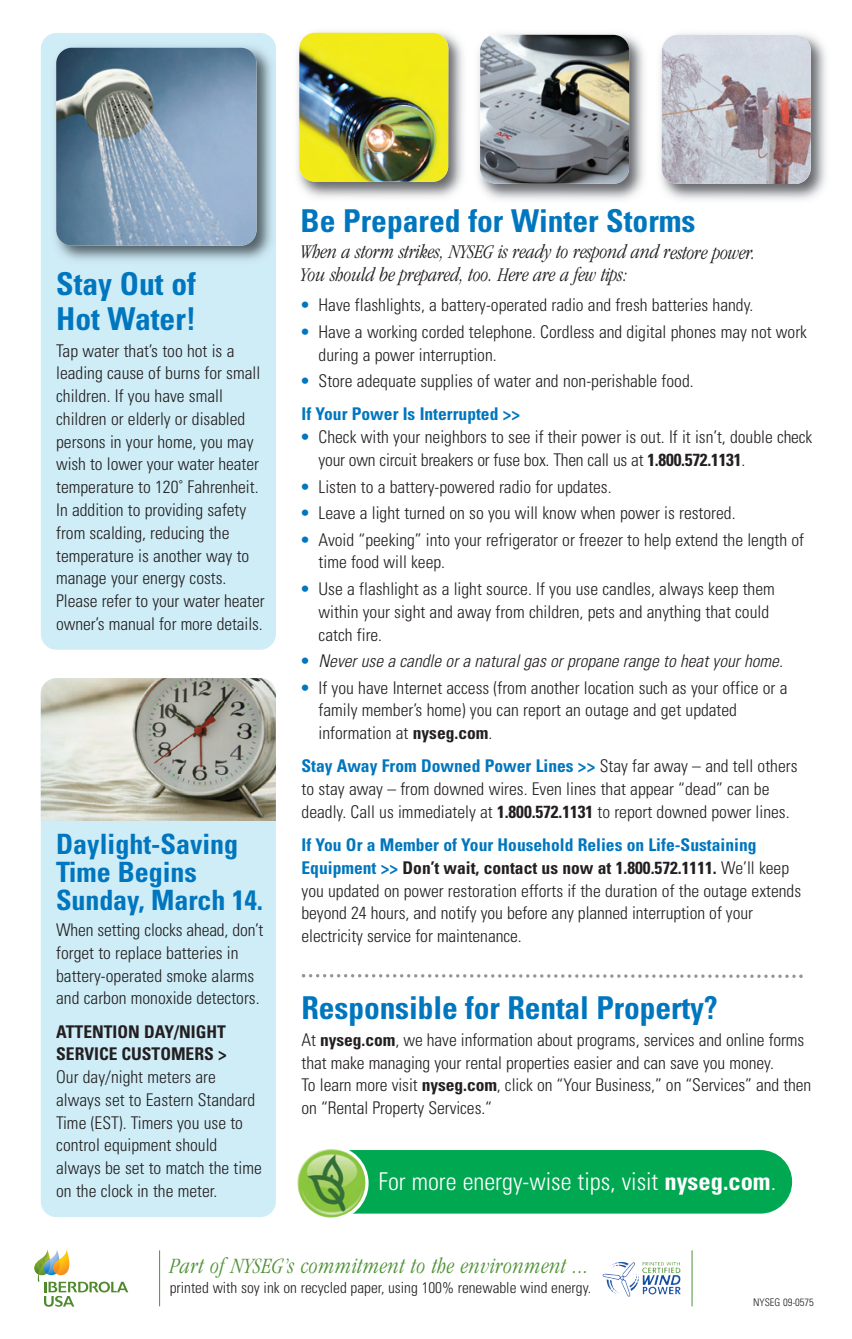
<style>
.page{position:relative;width:852px;height:1339px;background:#fff}
.page>*{position:absolute;margin:0;border:0;box-sizing:border-box;transform-origin:0 0}
.t1{font:700 condensed 31.5px/35.4px "Univers";color:#0076be}
.t2{font:700 condensed 28px/28px "Univers";color:#0076be}
.t3{font:300 condensed 24.5px "Univers";color:#fff}
.t4{font:italic 300 condensed 22.57px "Garamond";letter-spacing:.02em;color:#4f9236}
.t5{font:italic 300 condensed 20.12px/22.8px "Garamond";letter-spacing:-.005em;color:#231f20}
.t6{font:300 condensed 17.5px/22.8px "Univers";color:#231f20}
.t7{font:italic 300 condensed 17.5px "Univers";color:#231f20}
.t8{font:700 condensed 17.5px/22.8px "Univers";color:#231f20}
.t9{font:300 condensed 15.4px "Univers";color:#231f20}
.t10{font:300 condensed 10.5px "Univers";color:#231f20}
.s1{font-weight:700;color:#0076be}
.s2{font-weight:700}
.s3{font-weight:700;font-style:normal;color:#0076be}
</style>
<div class="page">
<div style="left:41px;top:33px;width:235px;height:616px;background:#cfedf7;border-radius:16px"></div>
<img style="left:297px;top:31px;width:166px;height:167px">
<img style="left:299px;top:33px;width:149px;height:149px;border-radius:16px">
<img style="left:478px;top:33px;width:348px;height:167px">
<img style="left:480px;top:35px;width:149px;height:149px;border-radius:16px">
<img style="left:661px;top:35px;width:149px;height:149px;border-radius:16px">
<div style="left:41px;top:678px;width:235px;height:538px;background:#cfedf7;border-radius:16px"></div>
<img style="left:41px;top:678px;width:235px;height:142px">
<svg style="left:301px;top:974px;width:501px;height:4px"></svg>
<div style="left:306px;top:1149px;width:485px;height:64px;background:#00a851;border-radius:31px"></div>
<div style="left:294px;top:1145px;width:74px;height:75px;background:#fff;border-radius:50%"></div>
<img style="left:297px;top:1149px;width:69px;height:69px">
<img style="left:602px;top:1261px;width:77px;height:35px">
<hr style="left:159px;top:1250px;width:1px;height:56px;background:#4f9236">
<hr style="left:691px;top:1250px;width:1px;height:56px;background:#4f9236">
<svg style="left:34px;top:1250px;width:94px;height:56px"></svg>
<img style="left:55px;top:41px;width:221px;height:220px">
<img style="left:56px;top:48px;width:200px;height:197px;border-radius:16px">
<h1 class="t1" style="left:56px;top:269px;width:142px">Stay Out of<br>Hot Water!</h1>
<p class="t6" style="left:56px;top:340px;width:210px">Tap water that’s too hot is a leading cause of burns for small children. If you have small children or elderly or disabled persons in your home, you may wish to lower your water heater temperature to 120˚ Fahrenheit.<br>In addition to providing safety from scalding, reducing the temperature is another way to manage your energy costs.<br>Please refer to your water heater owner’s manual for more details.</p>
<h2 class="t2" style="left:56px;top:832px;width:208px">Daylight-Saving<br>Time Begins<br>Sunday, March 14.</h2>
<p class="t6" style="left:56px;top:919px;width:209px">When setting clocks ahead, don’t forget to replace batteries in battery-operated smoke alarms and carbon monoxide detectors.</p>
<p class="t8" style="left:56px;top:1021px;width:172px">ATTENTION DAY/NIGHT<br>SERVICE CUSTOMERS &gt;</p>
<p class="t6" style="left:56px;top:1066px;width:207px">Our day/night meters are always set to Eastern Standard<br>Time (EST). Timers you use to control equipment should always be set to match the time on the clock in the meter.</p>
<h1 class="t1" style="left:300px;top:206px;width:396px">Be Prepared for Winter Storms</h1>
<p class="t5" style="left:300px;top:242px;width:456px">When a storm strikes, NYSEG is ready to respond and restore power.<br>You should be prepared, too. Here are a few tips:</p>
<p class="t6" style="left:301px;top:295px;width:453px"><span class="s1">•</span> Have flashlights, a battery-operated radio and fresh batteries handy.</p>
<p class="t6" style="left:318px;top:322px;width:490px;text-indent:-17px"><span class="s1">•</span> Have a working corded telephone. Cordless and digital phones may not work during a power interruption.</p>
<p class="t6" style="left:301px;top:366px;width:393px;line-height:33.2px"><span class="s1">•</span> Store adequate supplies of water and non-perishable food.<br><span class="s1">If Your Power Is Interrupted &gt;&gt;</span></p>
<p class="t6" style="left:318px;top:427px;width:495px;text-indent:-17px"><span class="s1">•</span> Check with your neighbors to see if their power is out. If it isn’t, double check your own circuit breakers or fuse box. Then call us at <span class="s2">1.800.572.1131</span>.</p>
<p class="t6" style="left:301px;top:476px;width:311px"><span class="s1">•</span> Listen to a battery-powered radio for updates.</p>
<p class="t6" style="left:301px;top:503px;width:435px"><span class="s1">•</span> Leave a light turned on so you will know when power is restored.</p>
<p class="t6" style="left:318px;top:529px;width:487px;text-indent:-17px"><span class="s1">•</span> Avoid “peeking” into your refrigerator or freezer to help extend the length of time food will keep.</p>
<p class="t6" style="left:318px;top:579px;width:457px;text-indent:-17px"><span class="s1">•</span> Use a flashlight as a light source. If you use candles, always keep them within your sight and away from children, pets and anything that could catch fire.</p>
<p class="t7" style="left:301px;top:654px;width:486px"><span class="s3">•</span> Neveruse a candle ora naturalgas orpropane range to heatyourhome.</p>
<p class="t6" style="left:318px;top:677px;width:470px;text-indent:-17px"><span class="s1">•</span> If you have Internet access (from another location such as your office or a family member’s home) you can report an outage and get updated information at <span class="s2">nyseg.com</span>.</p>
<p class="t6" style="left:301px;top:756px;width:497px"><span class="s1">Stay Away From Downed Power Lines &gt;&gt;</span> Stay far away – and tell others to stay away – from downed wires. Even lines that appear “dead” can be deadly. Call us immediately at <span class="s2">1.800.572.1131</span> to report downed power lines.</p>
<p class="t6" style="left:301px;top:835px;width:501px"><span class="s1">If You Or a Member of Your Household Relies on Life-Sustaining Equipment &gt;&gt;</span> <span class="s2">Don’t wait, contact us now at 1.800.572.1111.</span> We’ll keep you updated on power restoration efforts if the duration of the outage extends beyond 24 hours, and notify you before any planned interruption of your electricity service for maintenance.</p>
<h1 class="t1" style="left:301px;top:993px;width:417px">Responsible for Rental Property?</h1>
<p class="t6" style="left:301px;top:1029px;width:511px">At <span class="s2">nyseg.com</span>, we have information about programs, services and online forms that make managing your rental properties easier and can save you money.<br>To learn more visit <span class="s2">nyseg.com</span>, click on “Your Business,” on “Services” and then on “Rental Property Services.“</p>
<h3 class="t3" style="left:378px;top:1171px;width:399px">For more energy-wise tips, visit <span class="s2">nyseg.com</span>.</h3>
<p class="t4" style="left:170px;top:1257px;width:420px">Part of NYSEG’s commitment to the environment ...</p>
<p class="t9" style="left:170px;top:1281px;width:423px">printed with soy ink on recycled paper, using 100% renewable wind energy.</p>
<p class="t10" style="left:752px;top:1298px;width:62px">NYSEG 09-0575</p>
</div>
